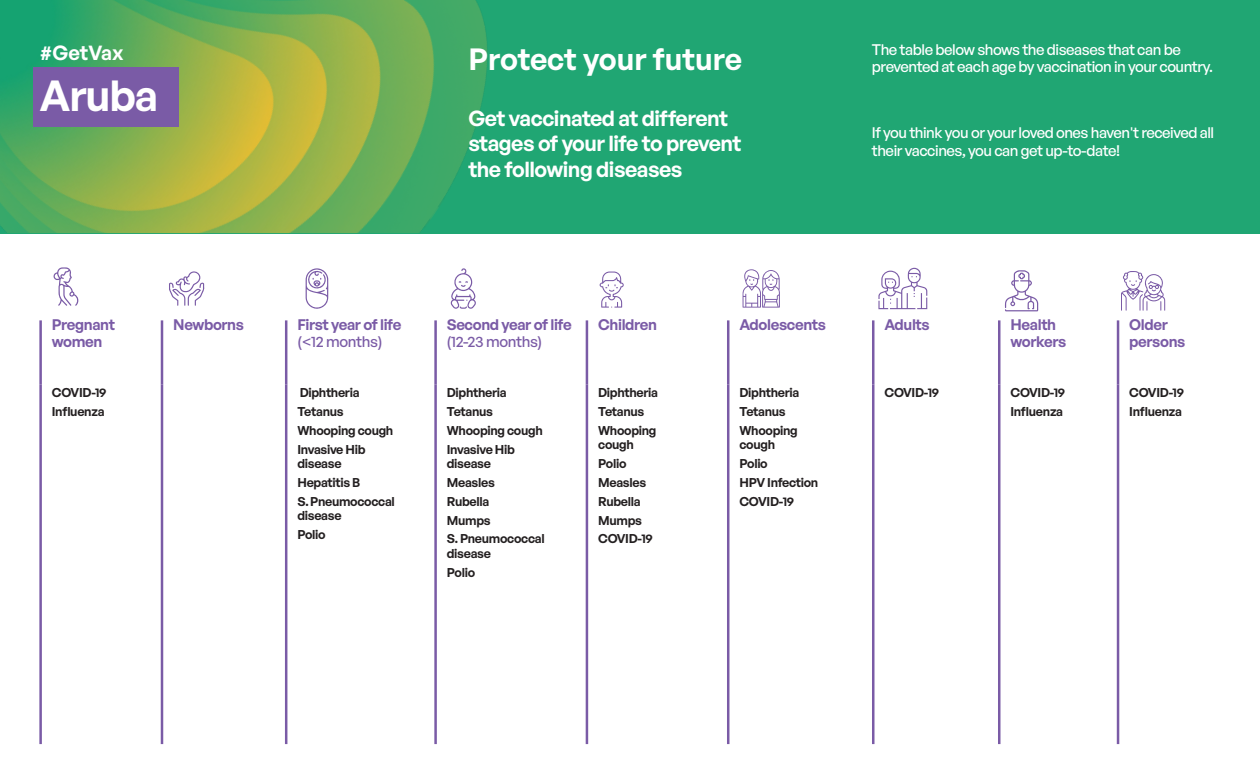
<style>
.page{position:relative;width:1260px;height:765px;background:#fff}
.page>*{position:absolute;margin:0;border:0;box-sizing:border-box;transform-origin:0 0}
.t1{font:600 42.5px "General Sans";letter-spacing:-.025em;color:#fff}
.t2{font:600 30px "General Sans";color:#fff}
.t3{font:600 21.25px/25.5px "General Sans";letter-spacing:-.025em;color:#fff}
.t4{font:600 20px "General Sans";color:#fff}
.body_text{font:500 15px/17.5px "General Sans";letter-spacing:-.03em;color:#fff}
.table_header{font:600 15px/16.2px "General Sans";letter-spacing:-.025em;color:#7a5ba6}
.table_header-2{font:500 15px "General Sans";letter-spacing:-.025em;color:#7a5ba6}
.list_of_diseases{font:600 12.5px/14.4px "General Sans";letter-spacing:-.025em;color:#231f20}
</style>
<div class="page">
<div style="left:0;top:0;width:1260px;height:233px;background:#20a673"></div>
<img style="left:0;top:0;width:487px;height:233px">
<hr style="left:39px;top:320px;width:3px;height:64px;background:#7a5ba6">
<hr style="left:161px;top:320px;width:2px;height:64px;background:#7a5ba6">
<hr style="left:285px;top:320px;width:2px;height:64px;background:#7a5ba6">
<hr style="left:434px;top:320px;width:3px;height:64px;background:#7a5ba6">
<hr style="left:586px;top:320px;width:2px;height:64px;background:#7a5ba6">
<hr style="left:727px;top:320px;width:2px;height:64px;background:#7a5ba6">
<hr style="left:872px;top:320px;width:2px;height:64px;background:#7a5ba6">
<hr style="left:998px;top:320px;width:2px;height:64px;background:#7a5ba6">
<hr style="left:1117px;top:320px;width:2px;height:64px;background:#7a5ba6">
<hr style="left:39px;top:384px;width:3px;height:360px;background:#7a5ba6">
<hr style="left:161px;top:384px;width:2px;height:360px;background:#7a5ba6">
<hr style="left:285px;top:384px;width:2px;height:360px;background:#7a5ba6">
<hr style="left:434px;top:384px;width:3px;height:360px;background:#7a5ba6">
<hr style="left:586px;top:384px;width:2px;height:360px;background:#7a5ba6">
<hr style="left:727px;top:384px;width:2px;height:360px;background:#7a5ba6">
<hr style="left:872px;top:384px;width:2px;height:360px;background:#7a5ba6">
<hr style="left:998px;top:384px;width:2px;height:360px;background:#7a5ba6">
<hr style="left:1117px;top:384px;width:2px;height:360px;background:#7a5ba6">
<svg style="left:600px;top:272px;width:24px;height:36px"></svg>
<svg style="left:743px;top:269px;width:37px;height:39px"></svg>
<svg style="left:1005px;top:270px;width:33px;height:41px"></svg>
<svg style="left:1121px;top:271px;width:44px;height:40px"></svg>
<svg style="left:878px;top:268px;width:49px;height:41px"></svg>
<svg style="left:306px;top:268px;width:22px;height:41px"></svg>
<svg style="left:169px;top:271px;width:35px;height:35px"></svg>
<svg style="left:450px;top:268px;width:26px;height:41px"></svg>
<svg style="left:53px;top:267px;width:26px;height:39px"></svg>
<div style="left:33px;top:67px;width:145px;height:60px;background:#7a5ba6"></div>
<p class="t4" style="left:39px;top:40px;width:86px">#GetVax</p>
<p class="t1" style="left:39px;top:68px;width:120px">Aruba</p>
<p class="t2" style="left:468px;top:40px;width:275px">Protect your future</p>
<p class="body_text" style="left:872px;top:40px;width:343px">The table below shows the diseases that can be prevented at each age by vaccination in your country.</p>
<p class="t3" style="left:468px;top:105px;width:275px">Get vaccinated at different stages of your life to prevent the following diseases</p>
<p class="body_text" style="left:872px;top:123px;width:344px">If you think you or your loved ones haven't received all their vaccines, you can get up-to-date!</p>
<p class="table_header" style="left:52px;top:316px;width:65px">Pregnant women</p>
<p class="table_header" style="left:173px;top:316px;width:72px">Newborns</p>
<p class="table_header" style="left:297px;top:316px;width:105px">First year of life</p>
<p class="table_header-2" style="left:297px;top:332px;width:86px">(&lt;12 months)</p>
<p class="table_header" style="left:447px;top:316px;width:126px">Second year of life</p>
<p class="table_header-2" style="left:447px;top:332px;width:97px">(12-23 months)</p>
<p class="table_header" style="left:598px;top:316px;width:60px">Children</p>
<p class="table_header" style="left:739px;top:316px;width:88px">Adolescents</p>
<p class="table_header" style="left:884px;top:316px;width:47px">Adults</p>
<p class="table_header" style="left:1010px;top:316px;width:57px">Health workers</p>
<p class="table_header" style="left:1129px;top:316px;width:40px">Older</p>
<p class="table_header" style="left:1129px;top:333px;width:58px">persons</p>
<p class="list_of_diseases" style="left:52px;top:385px;width:56px">COVID-19</p>
<p class="list_of_diseases" style="left:52px;top:404px;width:54px">Influenza</p>
<p class="list_of_diseases" style="left:300px;top:385px;width:61px">Diphtheria</p>
<p class="list_of_diseases" style="left:297px;top:404px;width:48px">Tetanus</p>
<p class="list_of_diseases" style="left:297px;top:423px;width:97px">Whooping cough</p>
<p class="list_of_diseases" style="left:297px;top:442px;width:70px">Invasive Hib disease</p>
<p class="list_of_diseases" style="left:297px;top:475px;width:64px">Hepatitis B</p>
<p class="list_of_diseases" style="left:297px;top:494px;width:99px">S. Pneumococcal disease</p>
<p class="list_of_diseases" style="left:297px;top:527px;width:30px">Polio</p>
<p class="list_of_diseases" style="left:447px;top:385px;width:61px">Diphtheria</p>
<p class="list_of_diseases" style="left:447px;top:404px;width:48px">Tetanus</p>
<p class="list_of_diseases" style="left:447px;top:423px;width:97px">Whooping cough</p>
<p class="list_of_diseases" style="left:447px;top:442px;width:70px">Invasive Hib disease</p>
<p class="list_of_diseases" style="left:447px;top:475px;width:50px">Measles</p>
<p class="list_of_diseases" style="left:447px;top:494px;width:44px">Rubella</p>
<p class="list_of_diseases" style="left:447px;top:513px;width:45px">Mumps</p>
<p class="list_of_diseases" style="left:447px;top:531px;width:99px">S. Pneumococcal disease</p>
<p class="list_of_diseases" style="left:447px;top:565px;width:30px">Polio</p>
<p class="list_of_diseases" style="left:598px;top:385px;width:61px">Diphtheria</p>
<p class="list_of_diseases" style="left:598px;top:404px;width:48px">Tetanus</p>
<p class="list_of_diseases" style="left:598px;top:423px;width:60px">Whooping cough</p>
<p class="list_of_diseases" style="left:598px;top:456px;width:30px">Polio</p>
<p class="list_of_diseases" style="left:598px;top:475px;width:50px">Measles</p>
<p class="list_of_diseases" style="left:598px;top:494px;width:44px">Rubella</p>
<p class="list_of_diseases" style="left:598px;top:513px;width:45px">Mumps</p>
<p class="list_of_diseases" style="left:598px;top:531px;width:56px">COVID-19</p>
<p class="list_of_diseases" style="left:739px;top:385px;width:61px">Diphtheria</p>
<p class="list_of_diseases" style="left:739px;top:404px;width:48px">Tetanus</p>
<p class="list_of_diseases" style="left:739px;top:423px;width:60px">Whooping cough</p>
<p class="list_of_diseases" style="left:739px;top:456px;width:30px">Polio</p>
<p class="list_of_diseases" style="left:739px;top:475px;width:80px">HPV Infection</p>
<p class="list_of_diseases" style="left:739px;top:494px;width:56px">COVID-19</p>
<p class="list_of_diseases" style="left:884px;top:385px;width:56px">COVID-19</p>
<p class="list_of_diseases" style="left:1010px;top:385px;width:56px">COVID-19</p>
<p class="list_of_diseases" style="left:1010px;top:404px;width:54px">Influenza</p>
<p class="list_of_diseases" style="left:1129px;top:385px;width:56px">COVID-19</p>
<p class="list_of_diseases" style="left:1129px;top:404px;width:54px">Influenza</p>
</div>
